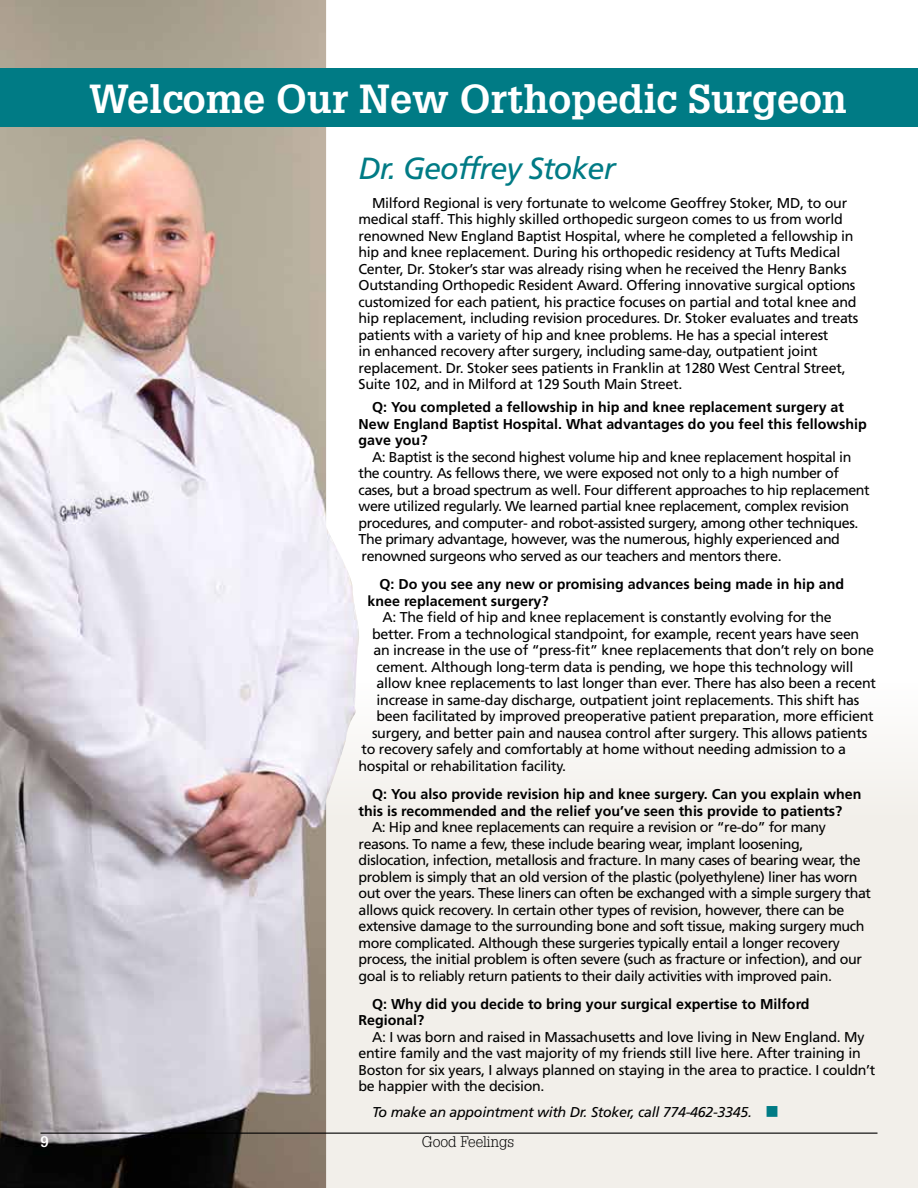
<style>
.page{position:relative;width:918px;height:1188px;background:#fff}
.page>*{position:absolute;margin:0;border:0;box-sizing:border-box;transform-origin:0 0}
.t1{font:700 39.6px "Glypha";color:#fff}
.t2{font:italic 30.6px "Frutiger LT Std";letter-spacing:-.03em;color:#007b85}
.t3{font:300 15px "Glypha";color:#000}
.t4{font:700 15px "Glypha";color:#fff}
.t5{font:14.25px/16.5px "Frutiger LT Std";letter-spacing:-.02em;color:#000}
.t6{font:700 14.25px/16.5px "Frutiger LT Std";color:#000}
.t7{font:italic 14.25px "Frutiger LT Std";letter-spacing:-.02em;color:#000}
.s1{font-family:"Universal Newswith Comm Pi";font-style:normal;font-size:13.5px;color:#007b85}
</style>
<div class="page">
<div style="left:0;top:683px;width:918px;height:505px;background:linear-gradient(to bottom,#f8f6f3,#f0ece6)"></div>
<img style="left:0;top:0;width:360px;height:1188px">
<div style="left:0;top:68px;width:918px;height:58px;background:#007b85"></div>
<hr style="left:40px;top:1133px;width:838px;height:1px;background:#000">
<p class="t4" style="left:40px;top:1133px;width:10px">9</p>
<h1 class="t1" style="left:89px;top:74px;width:759px">Welcome Our New Orthopedic Surgeon</h1>
<h2 class="t2" style="left:359px;top:150px;width:259px">Dr. Geoffrey Stoker</h2>
<p class="t5" style="left:359px;top:195px;width:501px;text-indent:13px">Milford Regional is very fortunate to welcome Geoffrey Stoker, MD, to our medical staff. This highly skilled orthopedic surgeon comes to us from world renowned New England Baptist Hospital, where he completed a fellowship in hip and knee replacement. During his orthopedic residency at Tufts Medical Center, Dr. Stoker’s star was already rising when he received the Henry Banks Outstanding Orthopedic Resident Award. Offering innovative surgical options customized for each patient, his practice focuses on partial and total knee and hip replacement, including revision procedures. Dr. Stoker evaluates and treats patients with a variety of hip and knee problems. He has a special interest<br>in enhanced recovery after surgery, including same-day, outpatient joint replacement. Dr. Stoker sees patients in Franklin at 1280 West Central Street, Suite 102, and in Milford at 129 South Main Street.</p>
<p class="t6" style="left:359px;top:399px;width:510px;text-indent:13px">Q: You completed a fellowship in hip and knee replacement surgery at<br>New England Baptist Hospital. What advantages do you feel this fellowship gave you?</p>
<p class="t5" style="left:359px;top:449px;width:513px;text-indent:13px">A: Baptist is the second highest volume hip and knee replacement hospital in the country. As fellows there, we were exposed not only to a high number of cases, but a broad spectrum as well. Four different approaches to hip replacement were utilized regularly. We learned partial knee replacement, complex revision procedures, and computer- and robot-assisted surgery, among other techniques.<br>The primary advantage, however, was the numerous, highly experienced and renowned surgeons who served as our teachers and mentors there.</p>
<p class="t6" style="left:368px;top:576px;width:478px;text-indent:12px">Q: Do you see any new or promising advances being made in hip and knee replacement surgery?</p>
<p class="t5" style="left:383px;top:609px;width:451px">A: The field of hip and knee replacement is constantly evolving for the</p>
<p class="t5" style="left:372px;top:626px;width:489px">better. From a technological standpoint, for example, recent years have seen</p>
<p class="t5" style="left:374px;top:642px;width:502px">an increase in the use of “press-fit” knee replacements that don’t rely on bone</p>
<p class="t5" style="left:377px;top:659px;width:479px">cement. Although long-term data is pending, we hope this technology will</p>
<p class="t5" style="left:377px;top:675px;width:501px">allow knee replacements to last longer than ever. There has also been a recent</p>
<p class="t5" style="left:377px;top:692px;width:484px">increase in same-day discharge, outpatient joint replacements. This shift has</p>
<p class="t5" style="left:377px;top:708px;width:499px">been facilitated by improved preoperative patient preparation, more efficient</p>
<p class="t5" style="left:372px;top:725px;width:497px">surgery, and better pain and nausea control after surgery. This allows patients</p>
<p class="t5" style="left:362px;top:741px;width:486px">to recovery safely and comfortably at home without needing admission to a</p>
<p class="t5" style="left:359px;top:758px;width:209px">hospital or rehabilitation facility.</p>
<p class="t6" style="left:359px;top:786px;width:504px;text-indent:13px">Q: You also provide revision hip and knee surgery. Can you explain when this is recommended and the relief you’ve seen this provide to patients?</p>
<p class="t5" style="left:359px;top:819px;width:514px;text-indent:13px">A: Hip and knee replacements can require a revision or “re-do” for many reasons. To name a few, these include bearing wear, implant loosening, dislocation, infection, metallosis and fracture. In many cases of bearing wear, the problem is simply that an old version of the plastic (polyethylene) liner has worn out over the years. These liners can often be exchanged with a simple surgery that allows quick recovery. In certain other types of revision, however, there can be extensive damage to the surrounding bone and soft tissue, making surgery much more complicated. Although these surgeries typically entail a longer recovery process, the initial problem is often severe (such as fracture or infection), and our goal is to reliably return patients to their daily activities with improved pain.</p>
<p class="t6" style="left:359px;top:996px;width:453px;text-indent:13px">Q: Why did you decide to bring your surgical expertise to Milford<br>Regional?</p>
<p class="t5" style="left:359px;top:1029px;width:518px;text-indent:13px">A: I was born and raised in Massachusetts and love living in New England. My entire family and the vast majority of my friends still live here. After training in Boston for six years, I always planned on staying in the area to practice. I couldn’t be happier with the decision.</p>
<p class="t7" style="left:372px;top:1103px;width:408px">To make an appointment with Dr. Stoker, call 774-462-3345. <span class="s1">m</span></p>
<p class="t3" style="left:422px;top:1134px;width:94px">Good Feelings</p>
</div>
